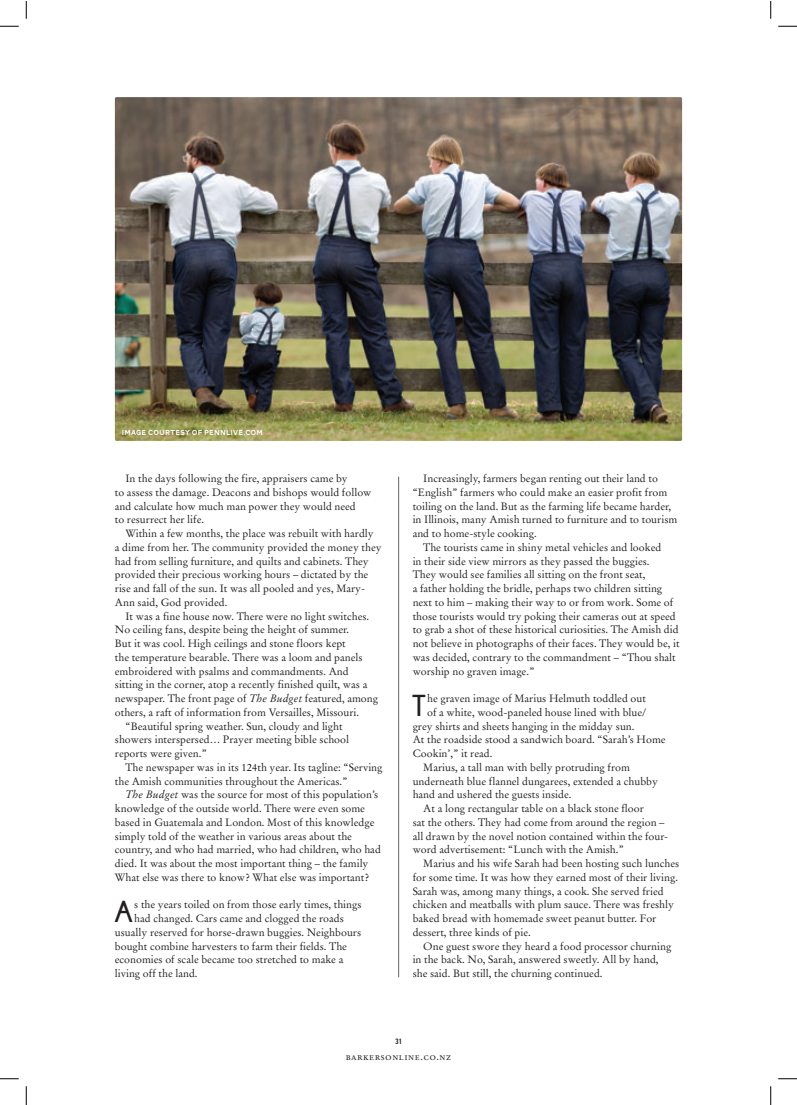
<style>
.page{position:relative;width:797px;height:1105px;background:#fff}
.page>*{position:absolute;margin:0;border:0;box-sizing:border-box;transform-origin:0 0}
.t1{font:700 30.25px "Champagne&Limousines";color:#231f20}
.t2{font:10.62px/13.8px "Stempel Garamond";color:#231f20}
.t3{font:10px "Stempel Garamond Roman SC";letter-spacing:.05em;color:#231f20}
.t4{font:7.5px "AW Conqueror Carved One";letter-spacing:.02em;color:#fff}
.t5{font:700 condensed 7.5px "Good OT";color:#231f20}
.s1{font-style:italic}
</style>
<div class="page">
<hr style="left:398px;top:477px;width:1px;height:500px;background:#636366">
<img style="left:115px;top:97px;width:567px;height:344px">
<svg style="left:0;top:25px;width:19px;height:2px"></svg>
<svg style="left:778px;top:25px;width:18px;height:2px"></svg>
<svg style="left:0;top:1078px;width:19px;height:1px"></svg>
<svg style="left:778px;top:1078px;width:18px;height:1px"></svg>
<svg style="left:25px;top:1px;width:2px;height:18px"></svg>
<svg style="left:25px;top:1086px;width:2px;height:19px"></svg>
<svg style="left:770px;top:1px;width:1px;height:18px"></svg>
<svg style="left:770px;top:1086px;width:1px;height:19px"></svg>
<p class="t4" style="left:122px;top:429px;width:142px">IMAGE COURTESY OF PENNLIVE.COM</p>
<p class="t2" style="left:115px;top:472px;width:258px;text-indent:11px">In the days following the fire, appraisers came by<br>to assess the damage. Deacons and bishops would follow and calculate how much man power they would need<br>to resurrect her life.</p>
<p class="t2" style="left:115px;top:527px;width:268px;text-indent:11px">Within a few months, the place was rebuilt with hardly<br>a dime from her. The community provided the money they had from selling furniture, and quilts and cabinets. They provided their precious working hours – dictated by the rise and fall of the sun. It was all pooled and yes, Mary-Ann said, God provided.</p>
<p class="t2" style="left:125px;top:609px;width:245px">It was a fine house now. There were no light switches.</p>
<p class="t2" style="left:115px;top:623px;width:236px">No ceiling fans, despite being the height of summer.</p>
<p class="t2" style="left:115px;top:637px;width:232px">But it was cool. High ceilings and stone floors kept</p>
<p class="t2" style="left:115px;top:650px;width:249px">the temperature bearable. There was a loom and panels</p>
<p class="t2" style="left:115px;top:664px;width:235px">embroidered with psalms and commandments. And</p>
<p class="t2" style="left:115px;top:678px;width:254px">sitting in the corner, atop a recently finished quilt, was a</p>
<p class="t2" style="left:115px;top:692px;width:265px">newspaper. The front page of <span class="s1">The Budget</span> featured, among</p>
<p class="t2" style="left:115px;top:705px;width:246px">others, a raft of information from Versailles, Missouri.</p>
<p class="t2" style="left:125px;top:719px;width:219px">“Beautiful spring weather. Sun, cloudy and light</p>
<p class="t2" style="left:115px;top:733px;width:236px">showers interspersed… Prayer meeting bible school</p>
<p class="t2" style="left:115px;top:747px;width:93px">reports were given.”</p>
<p class="t2" style="left:125px;top:760px;width:258px">The newspaper was in its 124th year. Its tagline: “Serving</p>
<p class="t2" style="left:115px;top:774px;width:234px">the Amish communities throughout the Americas.”</p>
<p class="t2" style="left:125px;top:788px;width:254px"><span class="s1">The Budget</span> was the source for most of this population’s</p>
<p class="t2" style="left:115px;top:802px;width:252px">knowledge of the outside world. There were even some</p>
<p class="t2" style="left:115px;top:815px;width:261px">based in Guatemala and London. Most of this knowledge</p>
<p class="t2" style="left:115px;top:829px;width:239px">simply told of the weather in various areas about the</p>
<p class="t2" style="left:115px;top:843px;width:267px">country, and who had married, who had children, who had</p>
<p class="t2" style="left:115px;top:857px;width:255px">died. It was about the most important thing – the family</p>
<p class="t2" style="left:115px;top:870px;width:256px">What else was there to know? What else was important?</p>
<h1 class="t1" style="left:115px;top:895px;width:19px">A</h1>
<p class="t2" style="left:134px;top:898px;width:229px">s the years toiled on from those early times, things</p>
<p class="t2" style="left:134px;top:912px;width:211px">had changed. Cars came and clogged the roads</p>
<p class="t2" style="left:115px;top:925px;width:248px">usually reserved for horse-drawn buggies. Neighbours</p>
<p class="t2" style="left:115px;top:939px;width:233px">bought combine harvesters to farm their fields. The</p>
<p class="t2" style="left:115px;top:953px;width:230px">economies of scale became too stretched to make a</p>
<p class="t2" style="left:115px;top:967px;width:84px">living off the land.</p>
<p class="t2" style="left:423px;top:472px;width:236px">Increasingly, farmers began renting out their land to</p>
<p class="t2" style="left:412px;top:485px;width:256px">“English” farmers who could make an easier profit from</p>
<p class="t2" style="left:412px;top:499px;width:260px">toiling on the land. But as the farming life became harder,</p>
<p class="t2" style="left:412px;top:513px;width:266px">in Illinois, many Amish turned to furniture and to tourism</p>
<p class="t2" style="left:412px;top:527px;width:125px">and to home-style cooking.</p>
<p class="t2" style="left:423px;top:540px;width:239px">The tourists came in shiny metal vehicles and looked</p>
<p class="t2" style="left:412px;top:554px;width:238px">in their side view mirrors as they passed the buggies.</p>
<p class="t2" style="left:412px;top:568px;width:234px">They would see families all sitting on the front seat,</p>
<p class="t2" style="left:412px;top:582px;width:251px">a father holding the bridle, perhaps two children sitting</p>
<p class="t2" style="left:412px;top:595px;width:262px">next to him – making their way to or from work. Some of</p>
<p class="t2" style="left:412px;top:609px;width:265px">those tourists would try poking their cameras out at speed</p>
<p class="t2" style="left:412px;top:623px;width:267px">to grab a shot of these historical curiosities. The Amish did</p>
<p class="t2" style="left:412px;top:637px;width:268px">not believe in photographs of their faces. They would be, it</p>
<p class="t2" style="left:412px;top:650px;width:264px">was decided, contrary to the commandment – “Thou shalt</p>
<p class="t2" style="left:412px;top:664px;width:123px">worship no graven image.”</p>
<h1 class="t1" style="left:412px;top:689px;width:15px">T</h1>
<p class="t2" style="left:427px;top:692px;width:220px">he graven image of Marius Helmuth toddled out</p>
<p class="t2" style="left:427px;top:705px;width:221px">of a white, wood-paneled house lined with blue/</p>
<p class="t2" style="left:412px;top:719px;width:223px">grey shirts and sheets hanging in the midday sun.</p>
<p class="t2" style="left:412px;top:733px;width:254px">At the roadside stood a sandwich board. “Sarah’s Home</p>
<p class="t2" style="left:412px;top:747px;width:81px">Cookin’,” it read.</p>
<p class="t2" style="left:423px;top:760px;width:208px">Marius, a tall man with belly protruding from</p>
<p class="t2" style="left:412px;top:774px;width:247px">underneath blue flannel dungarees, extended a chubby</p>
<p class="t2" style="left:412px;top:788px;width:160px">hand and ushered the guests inside.</p>
<p class="t2" style="left:423px;top:802px;width:222px">At a long rectangular table on a black stone floor</p>
<p class="t2" style="left:412px;top:815px;width:253px">sat the others. They had come from around the region –</p>
<p class="t2" style="left:412px;top:829px;width:257px">all drawn by the novel notion contained within the four-</p>
<p class="t2" style="left:412px;top:843px;width:213px">word advertisement: “Lunch with the Amish.”</p>
<p class="t2" style="left:423px;top:857px;width:257px">Marius and his wife Sarah had been hosting such lunches</p>
<p class="t2" style="left:412px;top:870px;width:267px">for some time. It was how they earned most of their living.</p>
<p class="t2" style="left:412px;top:884px;width:252px">Sarah was, among many things, a cook. She served fried</p>
<p class="t2" style="left:412px;top:898px;width:263px">chicken and meatballs with plum sauce. There was freshly</p>
<p class="t2" style="left:412px;top:912px;width:245px">baked bread with homemade sweet peanut butter. For</p>
<p class="t2" style="left:412px;top:925px;width:120px">dessert, three kinds of pie.</p>
<p class="t2" style="left:423px;top:939px;width:249px">One guest swore they heard a food processor churning</p>
<p class="t2" style="left:412px;top:953px;width:247px">in the back. No, Sarah, answered sweetly. All by hand,</p>
<p class="t2" style="left:412px;top:967px;width:191px">she said. But still, the churning continued.</p>
<p class="t5" style="left:395px;top:1037px;width:8px">31</p>
<p class="t3" style="left:346px;top:1050px;width:107px">barkersonline.co.nz</p>
</div>
